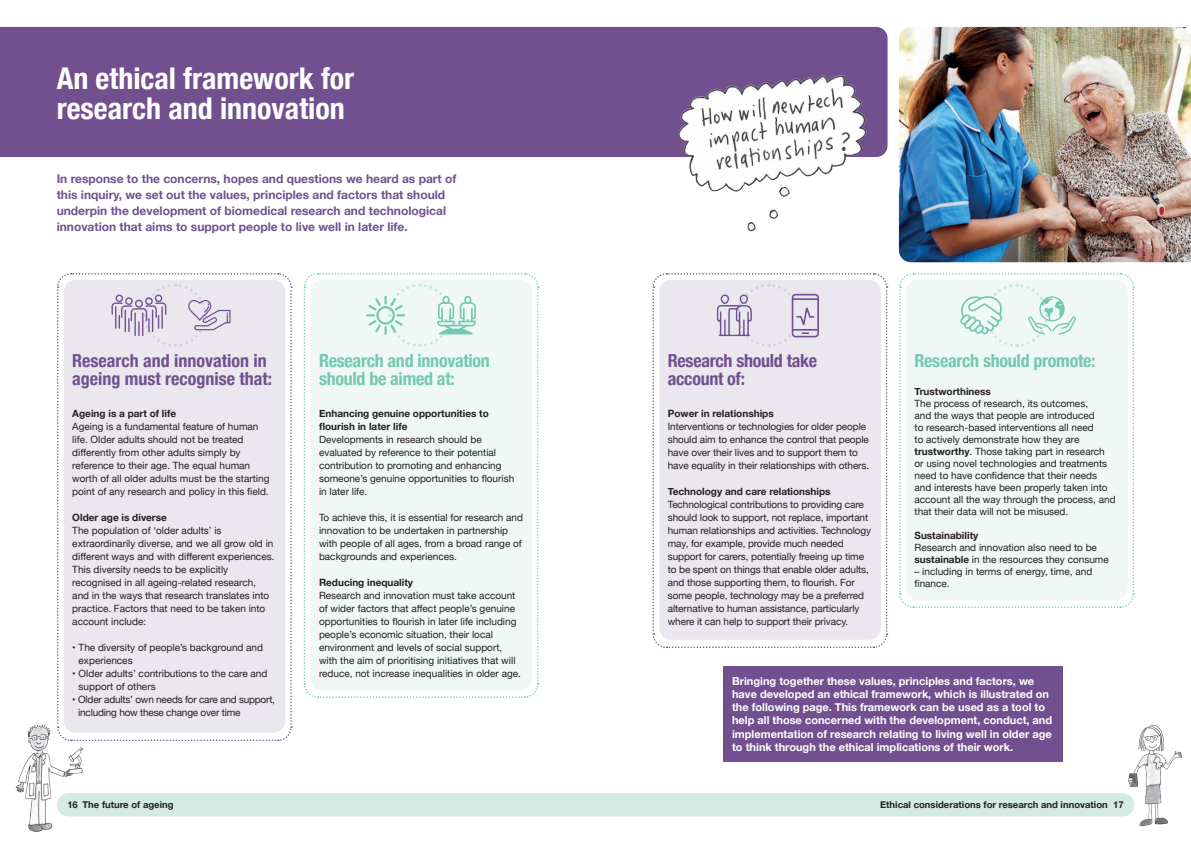
<style>
.page{position:relative;width:1191px;height:842px;background:#fff}
.page>*{position:absolute;margin:0;border:0;box-sizing:border-box;transform-origin:0 0}
.t1{font:700 condensed 30px "Helvetica Neue";color:#fff}
.t2{font:700 condensed 18px/18px "Helvetica Neue";color:#725090}
.t3{font:700 condensed 18px "Helvetica Neue";letter-spacing:-.015em;color:#74c8b1}
.t4{font:700 12px/16px "Helvetica Neue";color:#725090}
.t5{font:700 11px/13.2px "Helvetica Neue";color:#fff}
.t6{font:10px/13px "Helvetica Neue";color:#231f20}
.t7{font:700 10px/13px "Helvetica Neue";color:#231f20}
.t8{font:10px/13px "Helvetica Neue";letter-spacing:-.02em;color:#231f20}
.t9{font:700 9.5px "Helvetica Neue";color:#231f20}
.s1{font-weight:700}
</style>
<div class="page">
<div style="left:57px;top:793px;width:1077px;height:23px;background:#d4ebe4;border-radius:12px"></div>
<img style="left:15px;top:724px;width:70px;height:108px">
<img style="left:1126px;top:724px;width:56px;height:103px">
<div style="left:0;top:27px;width:887px;height:130px;background:#725090"></div>
<img style="left:899px;top:27px;width:292px;height:235px">
<img style="left:676px;top:71px;width:196px;height:161px">
<div style="left:723px;top:666px;width:339px;height:95px;background:#725090"></div>
<svg style="left:899px;top:273px;width:235px;height:335px"></svg>
<svg style="left:652px;top:273px;width:236px;height:375px"></svg>
<svg style="left:303px;top:273px;width:236px;height:425px"></svg>
<svg style="left:56px;top:273px;width:237px;height:469px"></svg>
<p class="t1" style="left:57px;top:53px;width:299px">An ethical framework for</p>
<p class="t1" style="left:57px;top:83px;width:290px">research and innovation</p>
<p class="t4" style="left:57px;top:171px;width:401px">In response to the concerns, hopes and questions we heard as part of this inquiry, we set out the values, principles and factors that should underpin the development of biomedical research and technological innovation that aims to support people to live well in later life.</p>
<p class="t2" style="left:72px;top:350px;width:201px">Research and innovation in ageing must recognise that:</p>
<p class="t7" style="left:72px;top:407px;width:105px">Ageing is a part of life</p>
<p class="t6" style="left:72px;top:420px;width:199px">Ageing is a fundamental feature of human life. Older adults should not be treated differently from other adults simply by reference to their age. The equal human worth of all older adults must be the starting point of any research and policy in this field.</p>
<p class="t7" style="left:72px;top:511px;width:96px">Older age is diverse</p>
<p class="t6" style="left:72px;top:524px;width:204px">The population of ‘older adults’ is extraordinarily diverse, and we all grow old in different ways and with different experiences.<br>This diversity needs to be explicitly recognised in all ageing-related research, and in the ways that research translates into practice. Factors that need to be taken into account include:</p>
<p class="t6" style="left:79px;top:641px;width:186px;text-indent:-6px">• The diversity of people’s background and experiences</p>
<p class="t6" style="left:79px;top:667px;width:190px;text-indent:-6px">• Older adults’ contributions to the care and support of others</p>
<p class="t8" style="left:78px;top:693px;width:198px;text-indent:-6px">• Older adults’ own needs for care and support, including how these change over time</p>
<p class="t3" style="left:319px;top:346px;width:172px">Research and innovation</p>
<p class="t3" style="left:319px;top:364px;width:137px">should be aimed at:</p>
<p class="t7" style="left:319px;top:407px;width:171px">Enhancing genuine opportunities to flourish in later life</p>
<p class="t6" style="left:319px;top:433px;width:197px">Developments in research should be evaluated by reference to their potential contribution to promoting and enhancing someone’s genuine opportunities to flourish in later life.</p>
<p class="t6" style="left:319px;top:511px;width:206px">To achieve this, it is essential for research and innovation to be undertaken in partnership with people of all ages, from a broad range of backgrounds and experiences.</p>
<p class="t7" style="left:319px;top:576px;width:96px">Reducing inequality</p>
<p class="t6" style="left:319px;top:589px;width:203px">Research and innovation must take account of wider factors that affect people’s genuine opportunities to flourish in later life including people’s economic situation, their local environment and levels of social support, with the aim of prioritising initiatives that will reduce, not increase inequalities in older age.</p>
<p class="t2" style="left:668px;top:350px;width:151px">Research should take account of:</p>
<p class="t7" style="left:668px;top:407px;width:107px">Power in relationships</p>
<p class="t6" style="left:668px;top:420px;width:203px">Interventions or technologies for older people should aim to enhance the control that people have over their lives and to support them to have equality in their relationships with others.</p>
<p class="t7" style="left:668px;top:485px;width:164px">Technology and care relationships</p>
<p class="t6" style="left:668px;top:498px;width:205px">Technological contributions to providing care should look to support, not replace, important human relationships and activities. Technology may, for example, provide much needed support for carers, potentially freeing up time to be spent on things that enable older adults, and those supporting them, to flourish. For some people, technology may be a preferred alternative to human assistance, particularly where it can help to support their privacy.</p>
<p class="t3" style="left:914px;top:346px;width:182px">Research should promote:</p>
<p class="t7" style="left:914px;top:385px;width:78px">Trustworthiness</p>
<p class="t6" style="left:914px;top:398px;width:203px;line-height:12px">The process of research, its outcomes,<br>and the ways that people are introduced<br>to research-based interventions all need<br>to actively demonstrate how they are <span class="s1">trustworthy</span>. Those taking part in research or using novel technologies and treatments need to have confidence that their needs and interests have been properly taken into account all the way through the process, and that their data will not be misused.</p>
<p class="t7" style="left:914px;top:529px;width:65px">Sustainability</p>
<p class="t6" style="left:914px;top:542px;width:196px;line-height:12px">Research and innovation also need to be <span class="s1">sustainable</span> in the resources they consume</p>
<p class="t6" style="left:914px;top:566px;width:179px;line-height:12px">– including in terms of energy, time, and finance.</p>
<p class="t5" style="left:732px;top:675px;width:321px">Bringing together these values, principles and factors, we have developed an ethical framework, which is illustrated on the following page. This framework can be used as a tool to help all those concerned with the development, conduct, and implementation of research relating to living well in older age to think through the ethical implications of their work.</p>
<p class="t9" style="left:67px;top:797px;width:108px">16 The future of ageing</p>
<p class="t9" style="left:880px;top:797px;width:245px">Ethical considerations for research and innovation 17</p>
</div>
